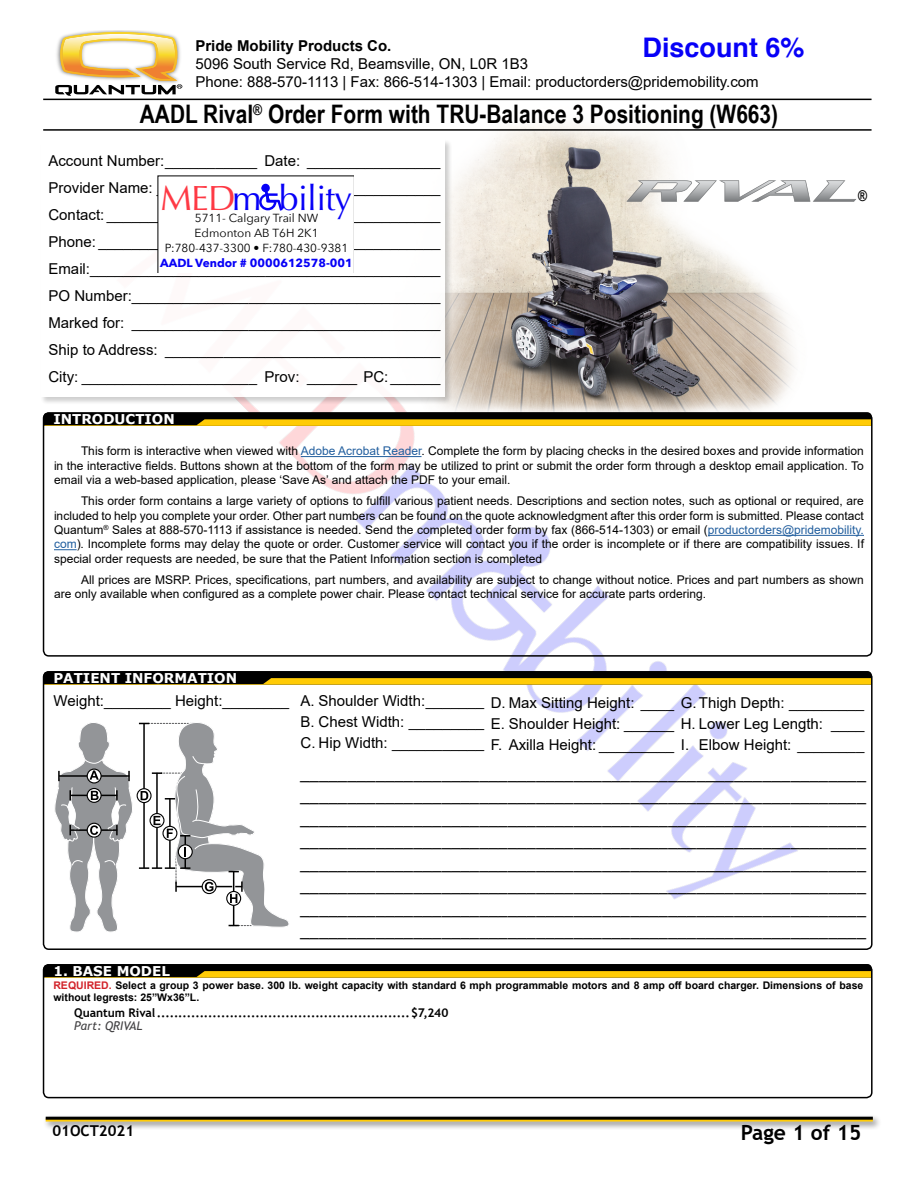
<style>
.page{position:relative;width:918px;height:1188px;background:#fff}
.page>*{position:absolute;margin:0;border:0;box-sizing:border-box;transform-origin:0 0}
.t1{font:35.1px "Optima";letter-spacing:-.02em;color:#0700f7}
.t2{font:700 27px "Helvetica";color:#0700f7}
.t3{font:700 25.5px "Arial Narrow";color:#000}
.t4{font:700 21px "Trebuchet MS";color:#000}
.t5{font:18px/22.5px "Trebuchet MS";color:#000;text-align:justify}
.t6{font:15px/27px "Arial";color:#000;text-align:justify}
.t7{font:700 15px "Arial";color:#000}
.t8{font:700 15px "Trebuchet MS";color:#000}
.t9{font:700 14.85px "Arial Narrow";color:#000}
.t10{font:700 13.5px "Verdana";color:#fff}
.t11{font:12px/14.4px "Arial";color:#000;text-align:justify}
.t12{font:700 12px "Trebuchet MS";color:#000}
.t13{font:italic 12px "Trebuchet MS";color:#414042}
.t14{font:11.7px/15.5px "Avenir Next";color:#000;text-align:center}
.t15{font:700 11.7px "Avenir Next";color:#0700f7}
.t16{font:700 10.5px/12px "Arial";color:#000}
.s1{color:#fe3944}
.s2{color:#215e9e}
.s3{color:#d2232a}
</style>
<div class="page">
<img style="left:42px;top:199px;width:828px;height:773px">
<img style="left:355px;top:98px;width:490px;height:334px">
<svg style="left:626px;top:180px;width:230px;height:22px"></svg>
<div style="left:43px;top:1114px;width:839px;height:17px;background:#000;opacity:.48"></div>
<hr style="left:46px;top:1119px;width:827px;height:3px;background:#ffcb05">
<hr style="left:46px;top:1117px;width:827px;height:3px;background:#000">
<svg style="left:55px;top:32px;width:127px;height:64px"></svg>
<hr style="left:43px;top:99px;width:829px;height:1px;background:#000">
<hr style="left:43px;top:129px;width:829px;height:2px;background:#000">
<svg style="left:54px;top:722px;width:235px;height:210px"></svg>
<svg style="left:44px;top:412px;width:826px;height:14px;background:#7e6402"></svg>
<svg style="left:44px;top:671px;width:826px;height:14px;background:#755e04"></svg>
<div style="left:43px;top:412px;width:830px;height:245px;border:2px solid #000;border-radius:5px"></div>
<div style="left:43px;top:671px;width:830px;height:279px;border:2px solid #000;border-radius:5px"></div>
<svg style="left:44px;top:964px;width:826px;height:14px;background:#816705"></svg>
<div style="left:43px;top:964px;width:830px;height:134px;border:2px solid #000;border-radius:5px"></div>
<div style="left:40px;top:139px;width:413px;height:266px;background:#000;opacity:.23"></div>
<div style="left:41px;top:140px;width:403px;height:257px;background:#fff"></div>
<hr style="left:301px;top:456px;width:121px;height:1px;background:#215e9e">
<hr style="left:708px;top:535px;width:156px;height:1px;background:#215e9e">
<svg style="left:54px;top:549px;width:23px;height:1px"></svg>
<svg style="left:158px;top:176px;width:196px;height:97px"></svg>
<h2 class="t2" style="left:643px;top:36px;width:164px">Discount 6%</h2>
<p class="t7" style="left:195px;top:36px;width:197px">Pride Mobility Products Co.</p>
<p class="t6" style="left:195px;top:55px;width:565px;line-height:18px">5096 South Service Rd, Beamsville, ON, L0R 1B3<br>Phone: 888-570-1113 | Fax: 866-514-1303 | Email: productorders@pridemobility.com</p>
<h3 class="t3" style="left:140px;top:95px;width:640px">AADL Rival<sup>®</sup> Order Form with TRU-Balance 3 Positioning (W663)</h3>
<p class="t6" style="left:48px;top:147px;width:394px">Account Number:___________ Date: ________________ Provider Name: __________________________________ Contact: ________________________________________ Phone: ___________________ Fax: _________________ Email:__________________________________________ PO Number:_____________________________________ Marked for: _____________________________________ Ship to Address: _________________________________ City: _____________________ Prov: ______ PC:______</p>
<h1 class="t1" style="left:161px;top:178px;width:193px"><span class="s1">MED</span>m bility</h1>
<p class="t15" style="left:160px;top:255px;width:194px">AADL Vendor # 0000612578-001</p>
<p class="t14" style="left:165px;top:210px;width:185px">5711- Calgary Trail NW<br>Edmonton AB T6H 2K1<br>P:780-437-3300 • F:780-430-9381</p>
<p class="t10" style="left:53px;top:409px;width:123px">INTRODUCTION</p>
<p class="t9" style="left:858px;top:185px;width:10px">®</p>
<p class="t11" style="left:54px;top:444px;width:811px;text-indent:27px">This form is interactive when viewed with <span class="s2">Adobe Acrobat Reader</span>. Complete the form by placing checks in the desired boxes and provide information in the interactive fields. Buttons shown at the bottom of the form may be utilized to print or submit the order form through a desktop email application. To email via a web-based application, please ‘Save As’ and attach the PDF to your email.</p>
<p class="t11" style="left:54px;top:494px;width:812px;text-indent:27px">This order form contains a large variety of options to fulfill various patient needs. Descriptions and section notes, such as optional or required, are included to help you complete your order. Other part numbers can be found on the quote acknowledgment after this order form is submitted. Please contact Quantum<sup>®</sup> Sales at 888-570-1113 if assistance is needed. Send the completed order form by fax (866-514-1303) or email (<span class="s2">productorders@pridemobility. com</span>). Incomplete forms may delay the quote or order. Customer service will contact you if the order is incomplete or if there are compatibility issues. If special order requests are needed, be sure that the Patient Information section is completed</p>
<p class="t11" style="left:54px;top:573px;width:811px;text-indent:27px">All prices are MSRP. Prices, specifications, part numbers, and availability are subject to change without notice. Prices and part numbers as shown are only available when configured as a complete power chair. Please contact technical service for accurate parts ordering.</p>
<p class="t10" style="left:53px;top:668px;width:185px">PATIENT INFORMATION</p>
<p class="t6" style="left:54px;top:687px;width:237px">Weight:________ Height:________</p>
<p class="t6" style="left:301px;top:692px;width:565px;line-height:21px">A. Shoulder Width:_______ D. Max Sitting Height: ____ G.Thigh Depth: _________ B. Chest Width: _________ E. Shoulder Height: ______ H. Lower Leg Length: ____ C. Hip Width: ___________ F. Axilla Height: _________ I. Elbow Height: ________</p>
<p class="t5" style="left:300px;top:762px;width:567px">____________________________________________________________ ____________________________________________________________ ____________________________________________________________ ____________________________________________________________ ____________________________________________________________ ____________________________________________________________ ____________________________________________________________ ____________________________________________________________</p>
<p class="t10" style="left:53px;top:961px;width:118px">1. BASE MODEL</p>
<p class="t16" style="left:53px;top:979px;width:811px"><span class="s3">REQUIRED.</span> Select a group 3 power base. 300 lb. weight capacity with standard 6 mph programmable motors and 8 amp off board charger. Dimensions of base without legrests: 25”Wx36”L.</p>
<p class="t12" style="left:74px;top:1005px;width:376px">Quantum Rival...........................................................$7,240</p>
<p class="t13" style="left:74px;top:1018px;width:70px">Part: QRIVAL</p>
<p class="t8" style="left:52px;top:1121px;width:83px">01OCT2021</p>
<h3 class="t4" style="left:741px;top:1119px;width:122px">Page 1 of 15</h3>
</div>
